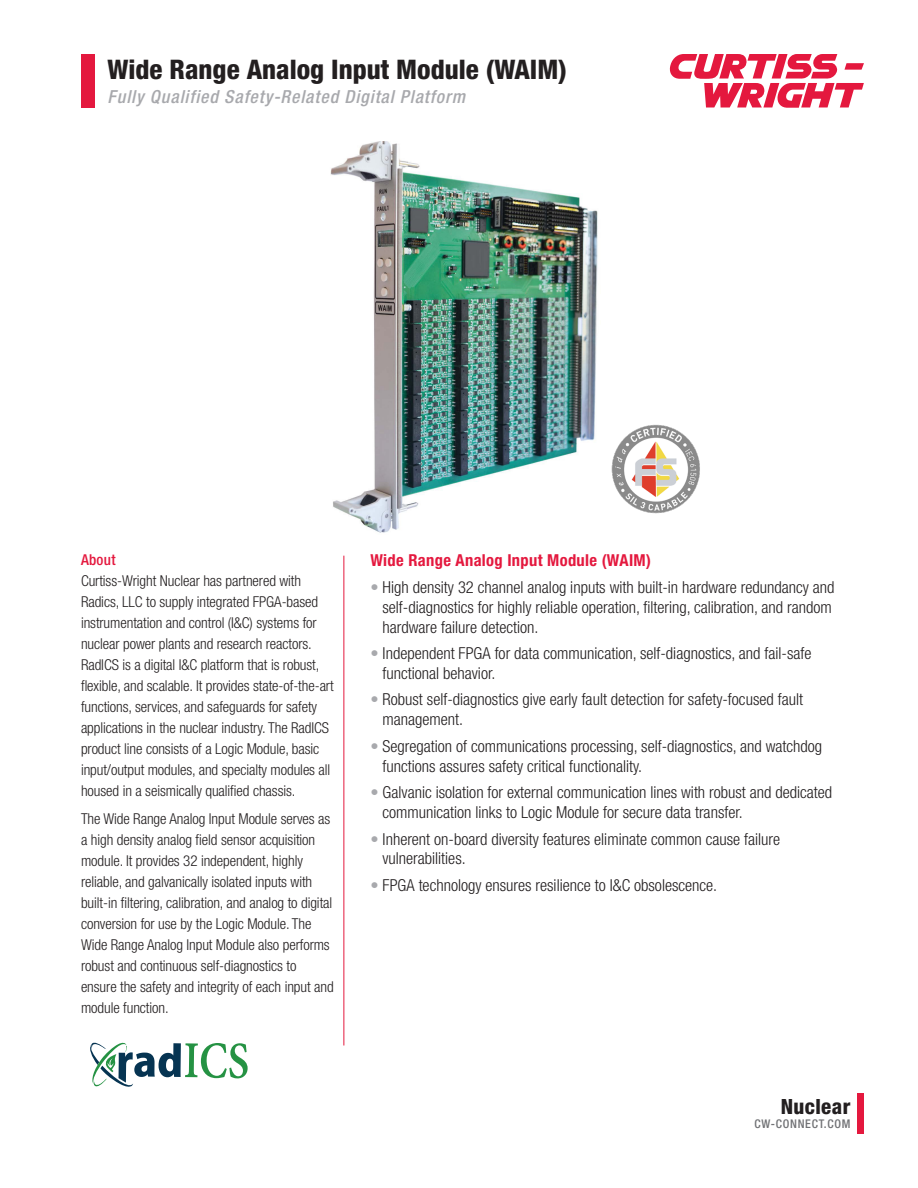
<style>
.page{position:relative;width:918px;height:1188px;background:#fff}
.page>*{position:absolute;margin:0;border:0;box-sizing:border-box;transform-origin:0 0}
.t1{font:800 condensed 27px "Helvetica Neue LT Std";color:#231f20}
.t2{font:800 condensed 21px "Helvetica Neue LT Std";letter-spacing:.02em;color:#231f20}
.t3{font:italic 500 condensed 18px "Helvetica Neue LT Std";letter-spacing:.05em;color:#a8a9ad}
.t4{font:300 condensed 16.5px/19.8px "Helvetica Neue LT Std";color:#231f20}
.t5{font:700 condensed 16.5px "Helvetica Neue LT Std";letter-spacing:.02em;color:#e4183e}
.t6{font:300 condensed 15px/21px "Helvetica Neue LT Std";letter-spacing:-.005em;color:#231f20}
.t7{font:500 condensed 12px "Helvetica Neue LT Std";letter-spacing:.06em;color:#717275}
.s1{font-weight:500;color:#e4183e}
.s2{color:#a8a9ad}
</style>
<div class="page">
<hr style="left:344px;top:556px;width:1px;height:489px;background:#e4183e">
<svg style="left:669px;top:54px;width:195px;height:54px"></svg>
<div style="left:81px;top:54px;width:13px;height:54px;background:#e4183e"></div>
<div style="left:857px;top:1094px;width:7px;height:40px;background:#e4183e"></div>
<img style="left:330px;top:142px;width:268px;height:391px">
<svg style="left:90px;top:1042px;width:158px;height:45px"></svg>
<img style="left:611px;top:424px;width:89px;height:90px">
<p class="t1" style="left:108px;top:52px;width:461px">Wide Range Analog Input Module (WAIM)</p>
<p class="t3" style="left:108px;top:86px;width:359px">Fully Qualified Safety-Related Digital Platform</p>
<p class="t6" style="left:81px;top:549px;width:254px"><span class="s1">About<br></span>Curtiss-Wright Nuclear has partnered with Radics, LLC to supply integrated FPGA-based instrumentation and control (I&amp;C) systems for nuclear power plants and research reactors.<br>RadICS is a digital I&amp;C platform that is robust, flexible, and scalable. It provides state-of-the-art functions, services, and safeguards for safety applications in the nuclear industry. The RadICS product line consists of a Logic Module, basic input/output modules, and specialty modules all housed in a seismically qualified chassis.</p>
<p class="t6" style="left:81px;top:808px;width:254px">The Wide Range Analog Input Module serves as a high density analog field sensor acquisition module. It provides 32 independent, highly reliable, and galvanically isolated inputs with built-in filtering, calibration, and analog to digital conversion for use by the Logic Module. The Wide Range Analog Input Module also performs robust and continuous self-diagnostics to ensure the safety and integrity of each input and module function.</p>
<p class="t5" style="left:370px;top:551px;width:282px">Wide Range Analog Input Module (WAIM)</p>
<p class="t4" style="left:382px;top:577px;width:454px;text-indent:-12px"><span class="s2">•</span> High density 32 channel analog inputs with built-in hardware redundancy and self-diagnostics for highly reliable operation, filtering, calibration, and random hardware failure detection.</p>
<p class="t4" style="left:382px;top:643px;width:431px;text-indent:-12px"><span class="s2">•</span> Independent FPGA for data communication, self-diagnostics, and fail-safe functional behavior.</p>
<p class="t4" style="left:382px;top:690px;width:422px;text-indent:-12px"><span class="s2">•</span> Robust self-diagnostics give early fault detection for safety-focused fault management.</p>
<p class="t4" style="left:382px;top:736px;width:441px;text-indent:-12px"><span class="s2">•</span> Segregation of communications processing, self-diagnostics, and watchdog functions assures safety critical functionality.</p>
<p class="t4" style="left:382px;top:782px;width:451px;text-indent:-12px"><span class="s2">•</span> Galvanic isolation for external communication lines with robust and dedicated communication links to Logic Module for secure data transfer.</p>
<p class="t4" style="left:382px;top:829px;width:399px;text-indent:-12px"><span class="s2">•</span> Inherent on-board diversity features eliminate common cause failure vulnerabilities.</p>
<p class="t4" style="left:370px;top:875px;width:348px"><span class="s2">•</span> FPGA technology ensures resilience to I&amp;C obsolescence.</p>
<p class="t2" style="left:781px;top:1094px;width:71px">Nuclear</p>
<p class="t7" style="left:754px;top:1117px;width:98px">CW-CONNECT.COM</p>
</div>
